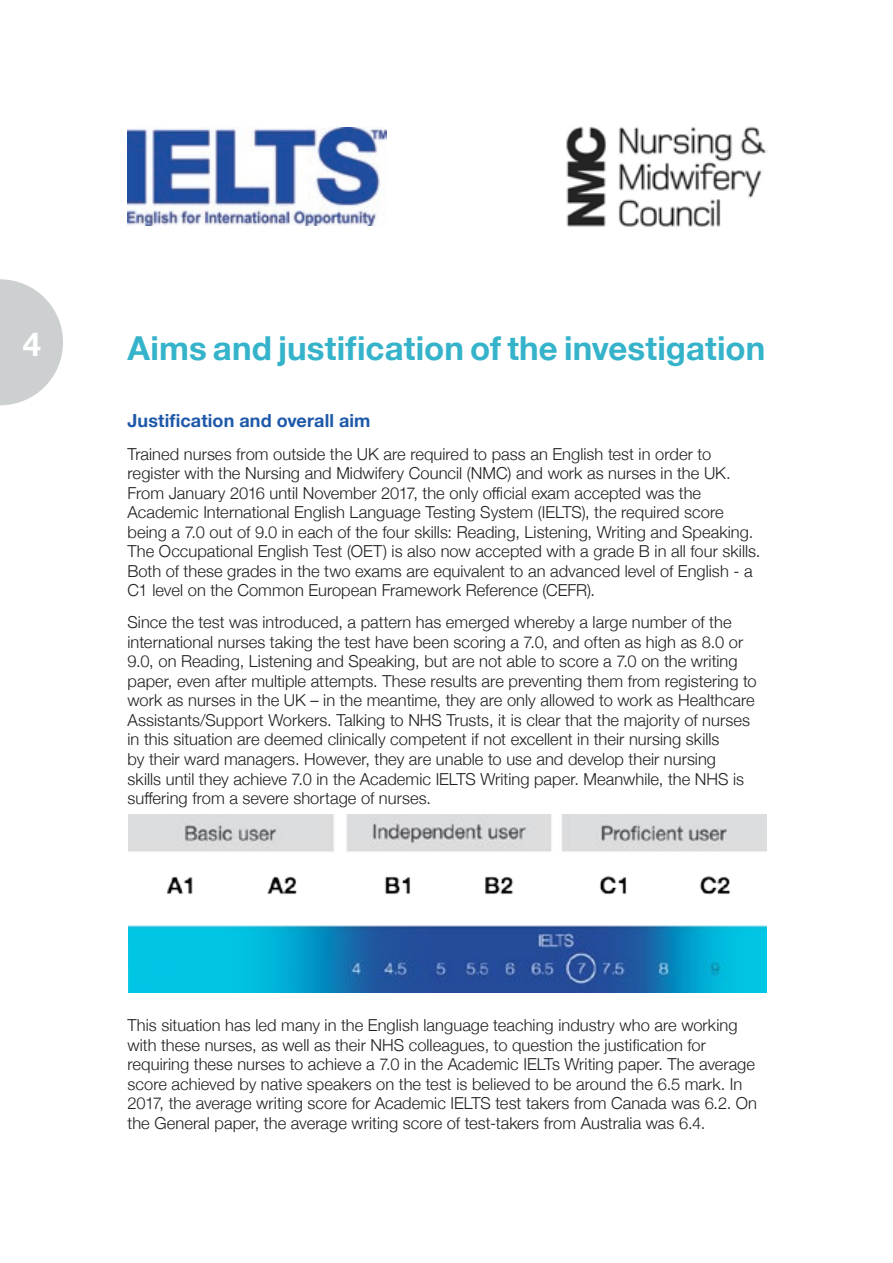
<style>
.page{position:relative;width:893px;height:1263px;background:#fff}
.page>*{position:absolute;margin:0;border:0;box-sizing:border-box;transform-origin:0 0}
.t1{font:700 33px "Helvetica Neue";letter-spacing:.005em;color:#35b3ca}
.t2{font:700 33px "Helvetica Neue";color:#fff}
.t3{font:700 18px "Helvetica Neue";letter-spacing:.005em;color:#1e59a9}
.t4{font:300 16.5px/19.5px "Helvetica Neue";letter-spacing:.005em;color:#231f20}
</style>
<div class="page">
<img style="left:128px;top:128px;width:259px;height:97px">
<img style="left:128px;top:814px;width:638px;height:178px">
<img style="left:566px;top:126px;width:201px;height:101px">
<svg style="left:0;top:279px;width:63px;height:126px"></svg>
<h1 class="t2" style="left:23px;top:319px;width:20px">4</h1>
<h1 class="t1" style="left:128px;top:322px;width:639px">Aims and justification of the investigation</h1>
<p class="t3" style="left:128px;top:407px;width:244px">Justification and overall aim</p>
<p class="t4" style="left:128px;top:443px;width:605px">Trained nurses from outside the UK are required to pass an English test in order to register with the Nursing and Midwifery Council (NMC) and work as nurses in the UK.<br>From January 2016 until November 2017, the only official exam accepted was the Academic International English Language Testing System (IELTS</p>
<p class="t4" style="left:128px;top:501px;width:627px;text-indent:454px">), the required score being a 7.0 out of 9.0 in each of the four skills: Reading, Listening, Writing and Speaking.<br>The Occupational English Test (OET</p>
<p class="t4" style="left:128px;top:540px;width:634px;text-indent:255px">) is also now accepted with a grade B in all four skills.<br>Both of these grades in the two exams are equivalent to an advanced level of English - a<br>C1 level on the Common European Framework Reference (CEFR).</p>
<p class="t4" style="left:128px;top:612px;width:631px">Since the test was introduced, a pattern has emerged whereby a large number of the international nurses taking the test have been scoring a 7.0, and often as high as 8.0 or 9.0, on Reading, Listening and Speaking, but are not able to score a 7.0 on the writing paper, even after multiple attempts. These results are preventing them from registering to work as nurses in the UK – in the meantime, they are only allowed to work as Healthcare Assistants/Support Workers. Talking to NHS Trusts, it is clear that the majority of nurses in this situation are deemed clinically competent if not excellent in their nursing skills<br>by their ward managers. However, they are unable to use and develop their nursing<br>skills until they achieve 7.0 in the Academic IELTS</p>
<p class="t4" style="left:480px;top:768px;width:265px">Writing paper. Meanwhile, the NHS is</p>
<p class="t4" style="left:128px;top:787px;width:305px">suffering from a severe shortage of nurses.</p>
<p class="t4" style="left:128px;top:1014px;width:611px">This situation has led many in the English language teaching industry who are working with these nurses, as well as their NHS colleagues, to question the justification for requiring these nurses to achieve a 7.0 in the Academic IELT</p>
<p class="t4" style="left:128px;top:1053px;width:629px;text-indent:424px">s Writing paper. The average score achieved by native speakers on the test is believed to be around the 6.5 mark. In<br>2017, the average writing score for Academic IELTS</p>
<p class="t4" style="left:128px;top:1092px;width:631px;text-indent:368px">test takers from Canada was 6.2. On the General paper, the average writing score of test-takers from Australia was 6.4.</p>
</div>
